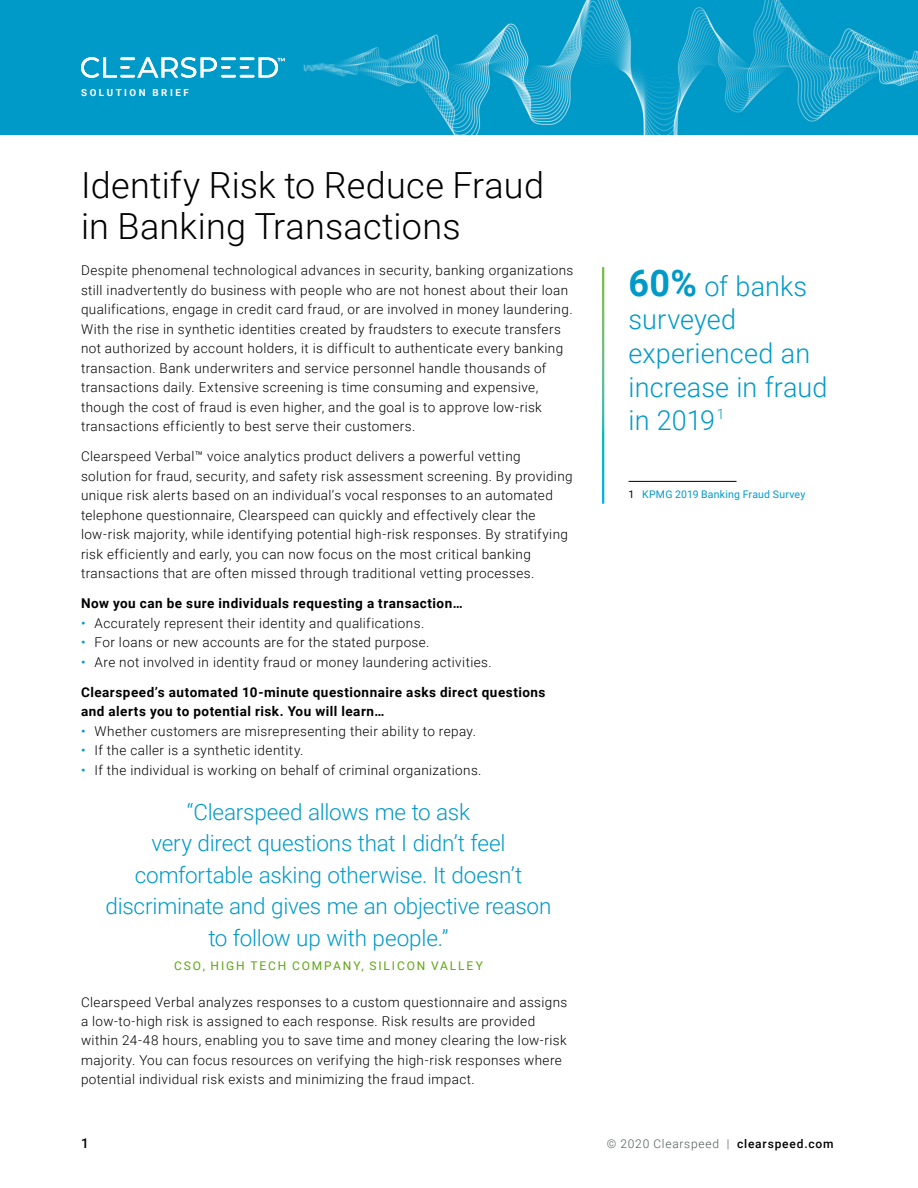
<style>
.page{position:relative;width:918px;height:1188px;background:#fff}
.page>*{position:absolute;margin:0;border:0;box-sizing:border-box;transform-origin:0 0}
.t1{font:300 36px/40.5px "Roboto";letter-spacing:.005em;color:#000}
.t2{font:300 27.6px/33.6px "Roboto";letter-spacing:.005em;color:#009ac8}
.t3{font:300 22.5px/31.5px "Roboto";letter-spacing:-.01em;color:#009ac8;text-align:center}
.t4{font:300 13.5px/19.5px "Roboto";letter-spacing:.03em;color:#000}
.t5{font:700 13.5px/19.5px "Roboto";letter-spacing:.035em;color:#000}
.t6{font:500 13.5px "Roboto";color:#000}
.t7{font:12px "Roboto";letter-spacing:.155em;color:#5fa511}
.t8{font:300 12px "Roboto";letter-spacing:.06em;color:#4e5859}
.t9{font:10.5px "Roboto";letter-spacing:.02em;color:#009ac8}
.t10{font:700 9.75px "Roboto";letter-spacing:.265em;color:#fff}
.s1{font-weight:400;color:#009bc7}
.s2{font-weight:700;font-size:36.75px}
.s3{color:#000}
.s4{font-weight:500;color:#000}
</style>
<div class="page">
<img style="left:0;top:0;width:918px;height:135px">
<hr style="left:120px;top:57px;width:15px;height:3px;background:#fff">
<svg style="left:81px;top:57px;width:49px;height:21px"></svg>
<hr style="left:120px;top:75px;width:15px;height:3px;background:#fff">
<hr style="left:221px;top:57px;width:15px;height:3px;background:#fff">
<svg style="left:137px;top:57px;width:94px;height:21px"></svg>
<hr style="left:221px;top:75px;width:15px;height:3px;background:#fff">
<hr style="left:240px;top:57px;width:14px;height:3px;background:#fff">
<svg style="left:240px;top:66px;width:9px;height:3px"></svg>
<hr style="left:240px;top:75px;width:14px;height:3px;background:#fff">
<svg style="left:259px;top:57px;width:26px;height:21px"></svg>
<hr style="left:629px;top:481px;width:108px;height:1px;background:#000">
<p class="t10" style="left:81px;top:85px;width:109px">SOLUTION BRIEF</p>
<h1 class="t1" style="left:81px;top:164px;width:465px">Identify Risk to Reduce Fraud in Banking Transactions</h1>
<p class="t4" style="left:81px;top:260px;width:494px">Despite phenomenal technological advances in security, banking organizations still inadvertently do business with people who are not honest about their loan qualifications, engage in credit card fraud, or are involved in money laundering.<br>With the rise in synthetic identities created by fraudsters to execute transfers not authorized by account holders, it is difficult to authenticate every banking transaction. Bank underwriters and service personnel handle thousands of transactions daily. Extensive screening is time consuming and expensive, though the cost of fraud is even higher, and the goal is to approve low-risk transactions efficiently to best serve their customers.</p>
<p class="t4" style="left:81px;top:446px;width:493px">Clearspeed Verbal™ voice analytics product delivers a powerful vetting solution for fraud, security, and safety risk assessment screening. By providing unique risk alerts based on an individual’s vocal responses to an automated telephone questionnaire, Clearspeed can quickly and effectively clear the low-risk majority, while identifying potential high-risk responses. By stratifying risk efficiently and early, you can now focus on the most critical banking transactions that are often missed through traditional vetting processes.</p>
<p class="t5" style="left:81px;top:593px;width:383px">Now you can be sure individuals requesting a transaction…</p>
<p class="t4" style="left:81px;top:613px;width:345px"><span class="s1">•</span> Accurately represent their identity and qualifications.</p>
<p class="t4" style="left:81px;top:632px;width:350px"><span class="s1">•</span> For loans or new accounts are for the stated purpose.</p>
<p class="t4" style="left:81px;top:652px;width:412px"><span class="s1">•</span> Are not involved in identity fraud or money laundering activities.</p>
<p class="t5" style="left:81px;top:682px;width:466px">Clearspeed’s automated 10-minute questionnaire asks direct questions and alerts you to potential risk. You will learn…</p>
<p class="t4" style="left:81px;top:721px;width:397px"><span class="s1">•</span> Whether customers are misrepresenting their ability to repay.</p>
<p class="t4" style="left:81px;top:740px;width:224px"><span class="s1">•</span> If the caller is a synthetic identity.</p>
<p class="t4" style="left:81px;top:760px;width:402px"><span class="s1">•</span> If the individual is working on behalf of criminal organizations.</p>
<h3 class="t3" style="left:106px;top:795px;width:447px">“Clearspeed allows me to ask<br>very direct questions that I didn’t feel comfortable asking otherwise. It doesn’t discriminate and gives me an objective reason to follow up with people.”</h3>
<p class="t7" style="left:174px;top:957px;width:310px">CSO, HIGH TECH COMPANY, SILICON VALLEY</p>
<p class="t4" style="left:81px;top:991px;width:488px">Clearspeed Verbal analyzes responses to a custom questionnaire and assigns a low-to-high risk is assigned to each response. Risk results are provided within 24-48 hours, enabling you to save time and money clearing the low-risk majority. You can focus resources on verifying the high-risk responses where potential individual risk exists and minimizing the fraud impact.</p>
<h2 class="t2" style="left:629px;top:268px;width:200px"><span class="s2">60%</span> of banks surveyed experienced an increase in fraud in 2019<sup>1</sup></h2>
<p class="t9" style="left:629px;top:487px;width:178px"><span class="s3">1</span> KPMG 2019 Banking Fraud Survey</p>
<p class="t6" style="left:81px;top:1133px;width:9px">1</p>
<p class="t8" style="left:607px;top:1135px;width:228px">© 2020 Clearspeed | <span class="s4">clearspeed.com</span></p>
</div>
